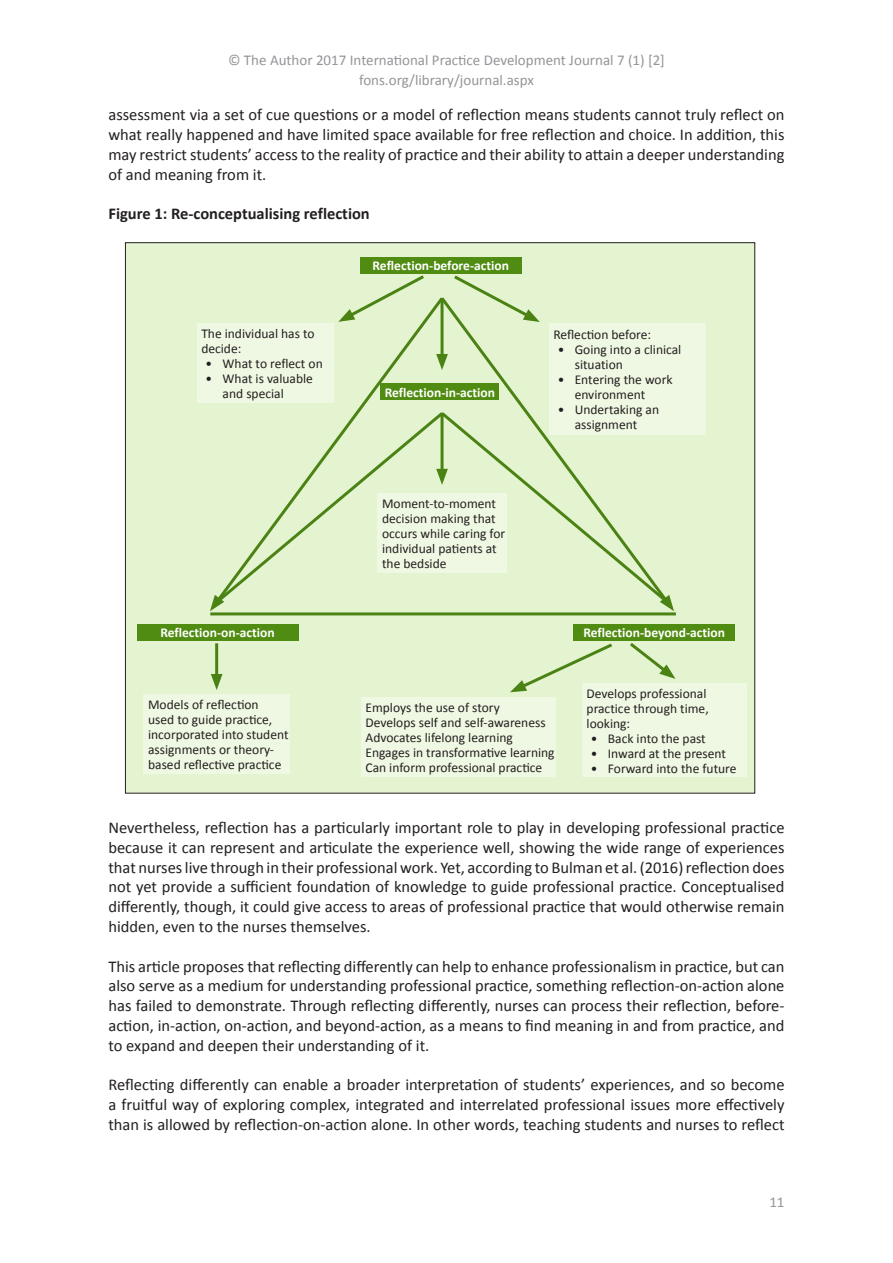
<style>
.page{position:relative;width:893px;height:1263px;background:#fff}
.page>*{position:absolute;margin:0;border:0;box-sizing:border-box;transform-origin:0 0}
.Body{font:16.5px/19.8px "Calibri";color:#231f20;text-align:justify}
.Xhead_1{font:700 16.5px "Calibri";color:#231f20}
.t1{font:15px/19.8px "Calibri";color:#939598;text-align:center}
.t2{font:13.5px/15px "Calibri";color:#231f20}
.t3{font:700 13.5px "Calibri";color:#fff}
</style>
<div class="page">
<div style="left:125px;top:243px;width:630px;height:550px;background:#e4f4d0"></div>
<div style="left:360px;top:257px;width:162px;height:17px;background:#508c11"></div>
<div style="left:137px;top:624px;width:161px;height:16px;background:#508c11"></div>
<div style="left:573px;top:624px;width:162px;height:16px;background:#508c11"></div>
<div style="left:197px;top:323px;width:136px;height:80px;background:#eff8e2"></div>
<div style="left:549px;top:323px;width:157px;height:112px;background:#eff8e2"></div>
<div style="left:144px;top:694px;width:146px;height:79px;background:#eff8e2"></div>
<div style="left:361px;top:697px;width:195px;height:80px;background:#eff8e2"></div>
<div style="left:582px;top:683px;width:165px;height:94px;background:#eff8e2"></div>
<svg style="left:333px;top:301px;width:105px;height:108px"></svg>
<svg style="left:438px;top:297px;width:88px;height:112px"></svg>
<hr style="left:210px;top:612px;width:466px;height:3px;background:#4a8213">
<hr style="left:441px;top:298px;width:3px;height:62px;background:#4a8213">
<svg style="left:436px;top:354px;width:12px;height:16px"></svg>
<svg style="left:338px;top:275px;width:89px;height:47px"></svg>
<svg style="left:451px;top:275px;width:89px;height:47px"></svg>
<hr style="left:215px;top:643px;width:3px;height:37px;background:#4a8213">
<svg style="left:211px;top:674px;width:12px;height:16px"></svg>
<svg style="left:627px;top:640px;width:49px;height:39px"></svg>
<svg style="left:210px;top:409px;width:464px;height:202px"></svg>
<svg style="left:510px;top:643px;width:102px;height:49px"></svg>
<p class="t1" style="left:228px;top:50px;width:438px">© The Author 2017 International Practice Development Journal 7 (1) [2] fons.org/library/journal.aspx</p>
<p class="Body" style="left:108px;top:105px;width:678px">assessment via a set of cue questions or a model of reflection means students cannot truly reflect on what really happened and have limited space available for free reflection and choice. In addition, this may restrict students’ access to the reality of practice and their ability to attain a deeper understanding of and meaning from it.</p>
<p class="Xhead_1" style="left:108px;top:203px;width:263px">Figure 1: Re-conceptualising reflection</p>
<p class="t3" style="left:373px;top:257px;width:138px">Reflection-before-action</p>
<p class="t2" style="left:201px;top:326px;width:115px">The individual has to decide:</p>
<p class="t2" style="left:206px;top:356px;width:119px">• What to reflect on</p>
<p class="t2" style="left:223px;top:371px;width:92px;text-indent:-17px">• What is valuable and special</p>
<p class="t3" style="left:385px;top:384px;width:112px">Reflection-in-action</p>
<p class="t2" style="left:382px;top:496px;width:125px">Moment-to-moment decision making that occurs while caring for individual patients at the bedside</p>
<p class="t2" style="left:553px;top:327px;width:99px">Reflection before:</p>
<p class="t2" style="left:575px;top:342px;width:108px;text-indent:-17px">• Going into a clinical situation</p>
<p class="t2" style="left:575px;top:372px;width:99px;text-indent:-17px">• Entering the work environment</p>
<p class="t2" style="left:558px;top:402px;width:103px;text-align:center">• Undertaking an assignment</p>
<p class="t3" style="left:160px;top:624px;width:116px">Reflection-on-action</p>
<p class="t3" style="left:583px;top:624px;width:143px">Reflection-beyond-action</p>
<p class="t2" style="left:148px;top:697px;width:142px">Models of reflection<br>used to guide practice, incorporated into student assignments or theory&shy;based reflective practice</p>
<p class="t2" style="left:365px;top:700px;width:191px">Employs the use of story<br>Develops self and self-awareness<br>Advocates lifelong learning<br>Engages in transformative learning<br>Can inform professional practice</p>
<p class="t2" style="left:587px;top:686px;width:124px">Develops professional practice through time, looking:</p>
<p class="t2" style="left:591px;top:731px;width:116px">• Back into the past</p>
<p class="t2" style="left:591px;top:746px;width:137px">• Inward at the present</p>
<p class="t2" style="left:591px;top:761px;width:147px">• Forward into the future</p>
<p class="Body" style="left:108px;top:818px;width:678px">Nevertheless, reflection has a particularly important role to play in developing professional practice because it can represent and articulate the experience well, showing the wide range of experiences that nurses live through in their professional work. Yet, according to Bulman et al. (2016) reflection does not yet provide a sufficient foundation of knowledge to guide professional practice. Conceptualised differently, though, it could give access to areas of professional practice that would otherwise remain hidden, even to the nurses themselves.</p>
<p class="Body" style="left:108px;top:956px;width:678px">This article proposes that reflecting differently can help to enhance professionalism in practice, but can also serve as a medium for understanding professional practice, something reflection-on-action alone has failed to demonstrate. Through reflecting differently, nurses can process their reflection, before&shy;action, in-action, on-action, and beyond-action, as a means to find meaning in and from practice, and to expand and deepen their understanding of it.</p>
<p class="Body" style="left:108px;top:1075px;width:678px">Reflecting differently can enable a broader interpretation of students’ experiences, and so become a fruitful way of exploring complex, integrated and interrelated professional issues more effectively than is allowed by reflection-on-action alone. In other words, teaching students and nurses to reflect</p>
<p class="t1" style="left:769px;top:1192px;width:17px">11</p>
</div>
